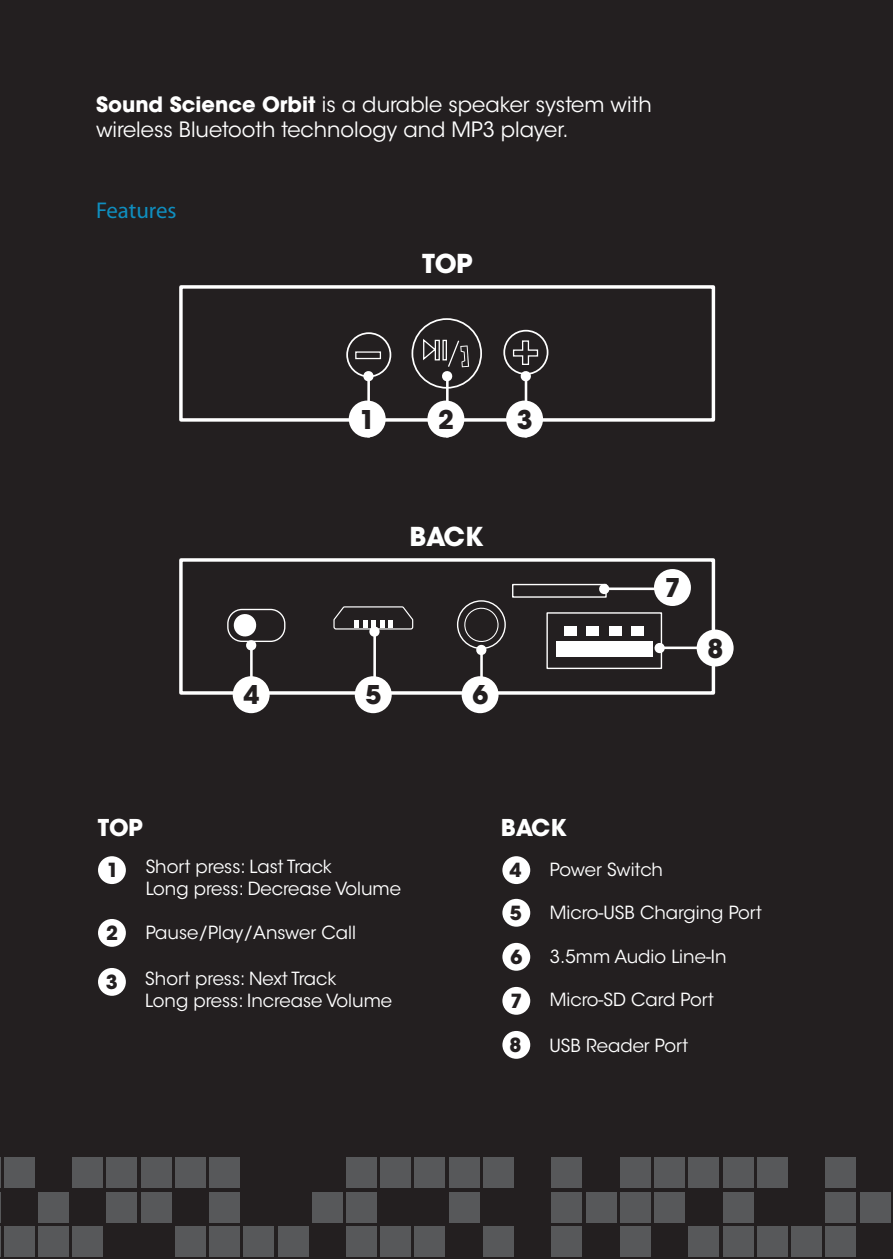
<style>
.page{position:relative;width:893px;height:1259px;background:#231f20}
.page>*{position:absolute;margin:0;border:0;box-sizing:border-box;transform-origin:0 0}
.t1{font:700 25.8px "ITC Avant Garde Std";color:#231f20}
.t2{font:700 25.8px "ITC Avant Garde Std";color:#fff}
.t3{font:700 23.1px "ITC Avant Garde Std";color:#fff}
.t4{font:22.8px "Myriad Pro";color:#0f8ebf}
.t5{font:21px/25.2px "ITC Avant Garde Std";color:#fff}
.t6{font:700 19.2px "ITC Avant Garde Std";color:#231f20}
.t7{font:18px "ITC Avant Garde Std";color:#fff}
.s1{font-weight:700}
</style>
<div class="page">
<div style="left:98px;top:856px;width:28px;height:28px;background:#fff;border-radius:50%"></div>
<div style="left:502px;top:899px;width:28px;height:27px;background:#fff;border-radius:50%"></div>
<div style="left:98px;top:919px;width:28px;height:28px;background:#fff;border-radius:50%"></div>
<div style="left:502px;top:943px;width:28px;height:27px;background:#fff;border-radius:50%"></div>
<div style="left:98px;top:968px;width:28px;height:27px;background:#fff;border-radius:50%"></div>
<div style="left:502px;top:987px;width:28px;height:27px;background:#fff;border-radius:50%"></div>
<div style="left:502px;top:856px;width:28px;height:28px;background:#fff;border-radius:50%"></div>
<div style="left:502px;top:1031px;width:28px;height:27px;background:#fff;border-radius:50%"></div>
<hr style="left:0;top:1226px;width:1px;height:31px;background:#57585a">
<div style="left:4px;top:1226px;width:31px;height:31px;background:#57585a"></div>
<div style="left:38px;top:1226px;width:31px;height:31px;background:#57585a"></div>
<div style="left:72px;top:1226px;width:31px;height:31px;background:#57585a"></div>
<div style="left:175px;top:1226px;width:31px;height:31px;background:#57585a"></div>
<div style="left:209px;top:1226px;width:31px;height:31px;background:#57585a"></div>
<div style="left:243px;top:1226px;width:31px;height:31px;background:#57585a"></div>
<div style="left:278px;top:1226px;width:30px;height:31px;background:#57585a"></div>
<div style="left:346px;top:1226px;width:31px;height:31px;background:#57585a"></div>
<div style="left:380px;top:1226px;width:31px;height:31px;background:#57585a"></div>
<div style="left:415px;top:1226px;width:30px;height:31px;background:#57585a"></div>
<div style="left:483px;top:1226px;width:31px;height:31px;background:#57585a"></div>
<div style="left:551px;top:1226px;width:31px;height:31px;background:#57585a"></div>
<div style="left:620px;top:1226px;width:31px;height:31px;background:#57585a"></div>
<div style="left:688px;top:1226px;width:31px;height:31px;background:#57585a"></div>
<div style="left:723px;top:1226px;width:30px;height:31px;background:#57585a"></div>
<div style="left:757px;top:1226px;width:31px;height:31px;background:#57585a"></div>
<div style="left:791px;top:1226px;width:31px;height:31px;background:#57585a"></div>
<div style="left:825px;top:1226px;width:31px;height:31px;background:#57585a"></div>
<hr style="left:0;top:1192px;width:1px;height:30px;background:#57585a">
<div style="left:38px;top:1192px;width:31px;height:30px;background:#57585a"></div>
<div style="left:107px;top:1192px;width:30px;height:30px;background:#57585a"></div>
<div style="left:141px;top:1192px;width:30px;height:30px;background:#57585a"></div>
<div style="left:209px;top:1192px;width:31px;height:30px;background:#57585a"></div>
<div style="left:312px;top:1192px;width:31px;height:30px;background:#57585a"></div>
<div style="left:346px;top:1192px;width:31px;height:30px;background:#57585a"></div>
<div style="left:449px;top:1192px;width:31px;height:30px;background:#57585a"></div>
<div style="left:551px;top:1192px;width:31px;height:30px;background:#57585a"></div>
<div style="left:586px;top:1192px;width:30px;height:30px;background:#57585a"></div>
<div style="left:620px;top:1192px;width:31px;height:30px;background:#57585a"></div>
<div style="left:654px;top:1192px;width:31px;height:30px;background:#57585a"></div>
<div style="left:723px;top:1192px;width:30px;height:30px;background:#57585a"></div>
<div style="left:825px;top:1192px;width:31px;height:30px;background:#57585a"></div>
<div style="left:860px;top:1192px;width:30px;height:30px;background:#57585a"></div>
<hr style="left:0;top:1157px;width:1px;height:31px;background:#57585a">
<div style="left:4px;top:1157px;width:31px;height:31px;background:#57585a"></div>
<div style="left:72px;top:1157px;width:31px;height:31px;background:#57585a"></div>
<div style="left:107px;top:1157px;width:30px;height:31px;background:#57585a"></div>
<div style="left:141px;top:1157px;width:30px;height:31px;background:#57585a"></div>
<div style="left:175px;top:1157px;width:31px;height:31px;background:#57585a"></div>
<div style="left:209px;top:1157px;width:31px;height:31px;background:#57585a"></div>
<div style="left:346px;top:1157px;width:31px;height:31px;background:#57585a"></div>
<div style="left:380px;top:1157px;width:31px;height:31px;background:#57585a"></div>
<div style="left:415px;top:1157px;width:30px;height:31px;background:#57585a"></div>
<div style="left:449px;top:1157px;width:31px;height:31px;background:#57585a"></div>
<div style="left:483px;top:1157px;width:31px;height:31px;background:#57585a"></div>
<div style="left:551px;top:1157px;width:31px;height:31px;background:#57585a"></div>
<div style="left:620px;top:1157px;width:31px;height:31px;background:#57585a"></div>
<div style="left:654px;top:1157px;width:31px;height:31px;background:#57585a"></div>
<div style="left:688px;top:1157px;width:31px;height:31px;background:#57585a"></div>
<div style="left:723px;top:1157px;width:30px;height:31px;background:#57585a"></div>
<div style="left:757px;top:1157px;width:31px;height:31px;background:#57585a"></div>
<div style="left:825px;top:1157px;width:31px;height:31px;background:#57585a"></div>
<div style="left:457px;top:600px;width:49px;height:49px;border:1px solid #fff;border-radius:50%"></div>
<div style="left:179px;top:558px;width:536px;height:136px;border:3px solid #fff"></div>
<div style="left:179px;top:285px;width:536px;height:137px;border:3px solid #fff"></div>
<hr style="left:367px;top:377px;width:3px;height:60px;background:#fff">
<svg style="left:363px;top:371px;width:11px;height:11px"></svg>
<hr style="left:446px;top:377px;width:3px;height:60px;background:#fff">
<div style="left:427px;top:400px;width:37px;height:37px;background:#fff;border-radius:50%"></div>
<hr style="left:525px;top:377px;width:2px;height:60px;background:#fff">
<div style="left:506px;top:400px;width:37px;height:37px;background:#fff;border-radius:50%"></div>
<hr style="left:250px;top:646px;width:3px;height:60px;background:#fff">
<hr style="left:373px;top:633px;width:3px;height:60px;background:#fff">
<svg style="left:333px;top:606px;width:81px;height:31px"></svg>
<hr style="left:480px;top:651px;width:3px;height:60px;background:#fff">
<svg style="left:461px;top:604px;width:39px;height:51px"></svg>
<div style="left:654px;top:569px;width:37px;height:37px;background:#fff;border-radius:50%"></div>
<hr style="left:661px;top:646px;width:60px;height:3px;background:#fff">
<svg style="left:512px;top:583px;width:153px;height:87px"></svg>
<div style="left:697px;top:629px;width:37px;height:37px;background:#fff;border-radius:50%"></div>
<div style="left:233px;top:676px;width:37px;height:37px;background:#fff;border-radius:50%"></div>
<div style="left:349px;top:400px;width:37px;height:37px;background:#fff;border-radius:50%"></div>
<svg style="left:232px;top:612px;width:25px;height:39px"></svg>
<div style="left:227px;top:609px;width:58px;height:33px;border:1px solid #fff;border-radius:14px"></div>
<div style="left:355px;top:676px;width:37px;height:37px;background:#fff;border-radius:50%"></div>
<div style="left:462px;top:676px;width:37px;height:37px;background:#fff;border-radius:50%"></div>
<div style="left:346px;top:332px;width:45px;height:45px;border:2px solid #fff;border-radius:50%"></div>
<div style="left:355px;top:351px;width:26px;height:8px;border:1px solid #fff"></div>
<div style="left:411px;top:318px;width:71px;height:71px;border:2px solid #fff;border-radius:50%"></div>
<div style="left:503px;top:330px;width:45px;height:45px;border:2px solid #fff;border-radius:50%"></div>
<svg style="left:422px;top:337px;width:117px;height:45px"></svg>
<p class="t5" style="left:96px;top:92px;width:557px"><span class="s1">Sound Science Orbit</span> is a durable speaker system with wireless Bluetooth technology and MP3 player.</p>
<p class="t4" style="left:96px;top:198px;width:82px">Features</p>
<p class="t3" style="left:98px;top:812px;width:47px">TOP</p>
<p class="t1" style="left:244px;top:678px;width:17px">4</p>
<h1 class="t2" style="left:422px;top:247px;width:52px">TOP</h1>
<p class="t1" style="left:360px;top:402px;width:17px">1</p>
<p class="t1" style="left:438px;top:402px;width:17px">2</p>
<p class="t1" style="left:517px;top:402px;width:17px">3</p>
<h1 class="t2" style="left:409px;top:520px;width:75px">BACK</h1>
<p class="t1" style="left:366px;top:678px;width:17px">5</p>
<p class="t1" style="left:472px;top:678px;width:17px">6</p>
<p class="t3" style="left:501px;top:812px;width:67px">BACK</p>
<p class="t1" style="left:665px;top:571px;width:17px">7</p>
<p class="t1" style="left:707px;top:631px;width:17px">8</p>
<p class="t6" style="left:107px;top:858px;width:13px">1</p>
<p class="t7" style="left:146px;top:855px;width:188px">Short press: Last Track</p>
<p class="t7" style="left:550px;top:858px;width:115px">Power Switch</p>
<p class="t7" style="left:146px;top:877px;width:257px">Long press: Decrease Volume</p>
<p class="t7" style="left:550px;top:901px;width:214px">Micro-USB Charging Port</p>
<p class="t6" style="left:509px;top:857px;width:13px">4</p>
<p class="t6" style="left:510px;top:900px;width:13px">5</p>
<p class="t6" style="left:106px;top:920px;width:13px">2</p>
<p class="t7" style="left:146px;top:921px;width:212px">Pause/Play/Answer Call</p>
<p class="t6" style="left:511px;top:944px;width:13px">6</p>
<p class="t7" style="left:550px;top:945px;width:178px">3.5mm Audio Line-In</p>
<p class="t6" style="left:106px;top:969px;width:13px">3</p>
<p class="t7" style="left:145px;top:967px;width:193px">Short press: Next Track</p>
<p class="t7" style="left:145px;top:989px;width:248px">Long press: Increase Volume</p>
<p class="t6" style="left:510px;top:988px;width:13px">7</p>
<p class="t7" style="left:550px;top:988px;width:165px">Micro-SD Card Port</p>
<p class="t6" style="left:509px;top:1032px;width:13px">8</p>
<p class="t7" style="left:549px;top:1034px;width:140px">USB Reader Port</p>
</div>
